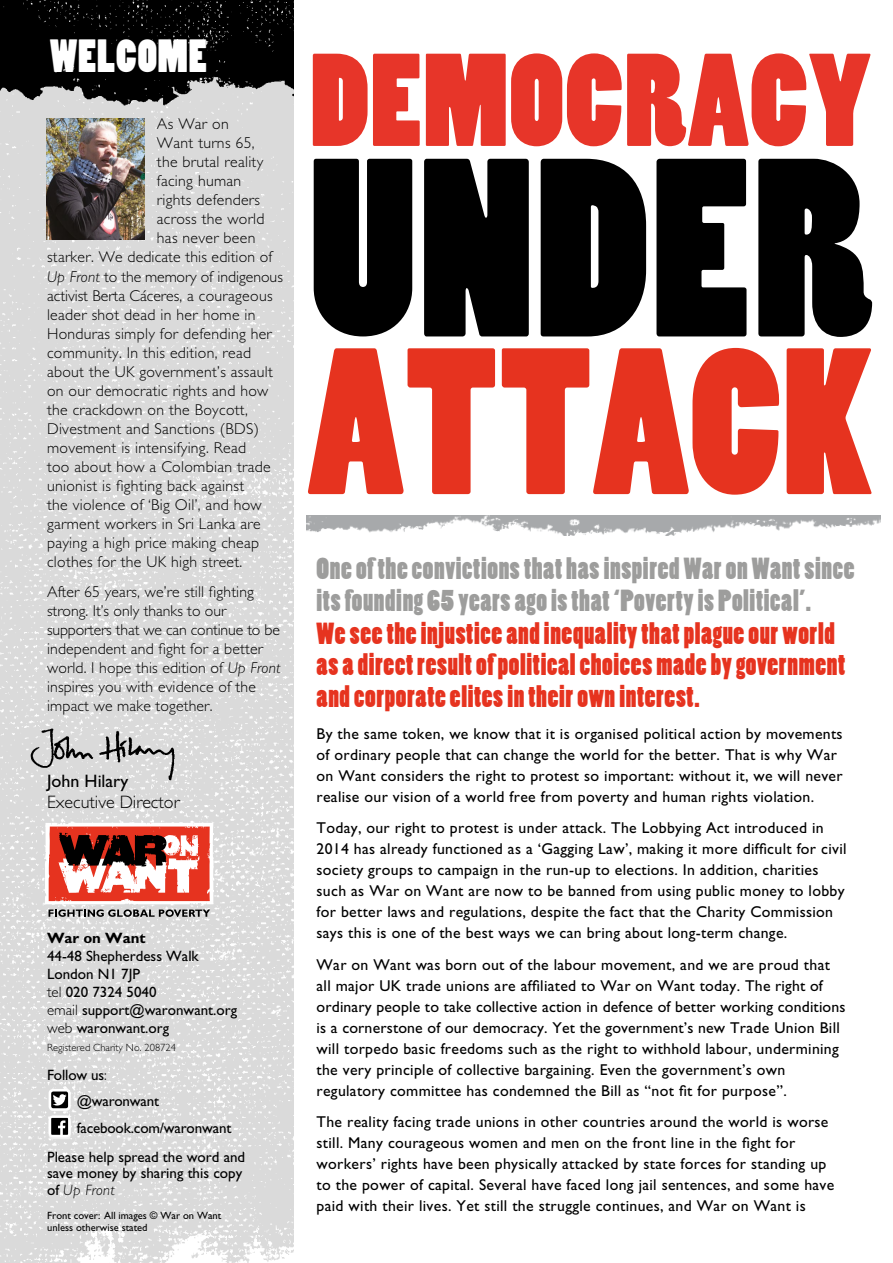
<style>
.page{position:relative;width:893px;height:1263px;background:#fff}
.page>*{position:absolute;margin:0;border:0;box-sizing:border-box;transform-origin:0 0}
.t1{font:236.85px "Poplar Std";letter-spacing:.01em;color:#000}
.t2{font:194.4px "Poplar Std";letter-spacing:.005em;color:#e6331f}
.t3{font:123px "Poplar Std";letter-spacing:.01em;color:#e73529}
.t4{font:43.5px "Poplar Std";letter-spacing:.02em;color:#fff}
.t5{font:28.5px/31.5px "Poplar Std";letter-spacing:.02em;color:#e6331f}
.t6{font:28.5px/31.5px "Poplar Std";letter-spacing:.02em;color:#9d9d9c}
.t7{font:300 18px "Gill Sans Std";color:#000}
.t8{font:18px "Gill Sans Std";color:#000}
.t9{font:15.75px/21px "Gill Sans Std";letter-spacing:.02em;color:#000}
.t10{font:300 15.75px/19px "Gill Sans Std";letter-spacing:.02em;color:#000}
.t11{font:300 15.75px "Gill Sans Std";color:#000}
.t12{font:15px/18px "Gill Sans Std";color:#000}
.t13{font:700 15px "Gill Sans Std";color:#000}
.t14{font:10.5px/12px "Gill Sans Std";color:#000}
.t15{font:300 10.5px "Gill Sans Std";color:#000}
.s1{font-style:italic}
.s2{font-weight:300}
.s3{font-weight:300;font-style:italic}
</style>
<div class="page">
<img style="left:0;top:110px;width:294px;height:1153px">
<img style="left:0;top:0;width:294px;height:110px">
<img style="left:47px;top:118px;width:98px;height:122px">
<img style="left:49px;top:1135px;width:22px;height:4px">
<img style="left:26px;top:726px;width:152px;height:58px">
<svg style="left:45px;top:823px;width:169px;height:94px"></svg>
<img style="left:307px;top:515px;width:573px;height:20px">
<svg style="left:49px;top:1089px;width:22px;height:22px"></svg>
<div style="left:51px;top:1091px;width:17px;height:17px;background:#000;border-radius:2px"></div>
<svg style="left:53px;top:1094px;width:14px;height:11px"></svg>
<div style="left:49px;top:1115px;width:22px;height:22px;background:linear-gradient(to right,#f7f7f7,#fafafa);border-radius:4px"></div>
<svg style="left:51px;top:1118px;width:17px;height:17px"></svg>
<h3 class="t4" style="left:50px;top:32px;width:158px">WELCOME</h3>
<p class="t10" style="left:157px;top:114px;width:73px">As War on</p>
<p class="t10" style="left:157px;top:133px;width:99px">Want turns 65,</p>
<p class="t10" style="left:157px;top:153px;width:108px">the brutal reality</p>
<p class="t10" style="left:157px;top:172px;width:86px">facing human</p>
<p class="t10" style="left:157px;top:191px;width:105px">rights defenders</p>
<p class="t10" style="left:157px;top:210px;width:109px">across the world</p>
<p class="t10" style="left:157px;top:229px;width:100px">has never been</p>
<p class="t10" style="left:47px;top:248px;width:227px">starker. We dedicate this edition of</p>
<p class="t11" style="left:47px;top:267px;width:237px"><span class="s1">Up Front</span> to the memory of indigenous</p>
<p class="t11" style="left:47px;top:286px;width:227px">activist Berta Cáceres, a courageous</p>
<p class="t10" style="left:47px;top:305px;width:210px">leader shot dead in her home in</p>
<p class="t10" style="left:47px;top:324px;width:226px">Honduras simply for defending her</p>
<p class="t10" style="left:47px;top:343px;width:206px">community. In this edition, read</p>
<p class="t10" style="left:47px;top:362px;width:227px">about the UK government’s assault</p>
<p class="t10" style="left:47px;top:381px;width:223px">on our democratic rights and how</p>
<p class="t10" style="left:47px;top:400px;width:202px">the crackdown on the Boycott,</p>
<p class="t10" style="left:47px;top:419px;width:213px">Divestment and Sanctions (BDS)</p>
<p class="t10" style="left:47px;top:438px;width:201px">movement is intensifying. Read</p>
<p class="t10" style="left:47px;top:457px;width:225px">too about how a Colombian trade</p>
<p class="t10" style="left:47px;top:476px;width:199px">unionist is fighting back against</p>
<p class="t10" style="left:47px;top:496px;width:216px">the violence of ‘Big Oil’, and how</p>
<p class="t10" style="left:47px;top:515px;width:215px">garment workers in Sri Lanka are</p>
<p class="t10" style="left:47px;top:534px;width:214px">paying a high price making cheap</p>
<p class="t10" style="left:47px;top:553px;width:197px">clothes for the UK high street.</p>
<p class="t10" style="left:47px;top:582px;width:235px">After 65 years, we’re still fighting strong. It’s only thanks to our supporters that we can continue to be independent and fight for a better world. I hope this edition of <span class="s1">Up Front </span>inspires you with evidence of the impact we make together.</p>
<p class="t8" style="left:47px;top:771px;width:83px">John Hilary</p>
<p class="t7" style="left:47px;top:791px;width:134px">Executive Director</p>
<p class="t13" style="left:47px;top:929px;width:100px">War on Want</p>
<p class="t12" style="left:47px;top:947px;width:192px">44-48 Shepherdess Walk<br>London N1 7JP<br><span class="s2">tel</span> 020 7324 5040<br><span class="s2">email</span> support@waronwant.org <span class="s2">web</span> waronwant.org</p>
<p class="t15" style="left:47px;top:1042px;width:130px">Registered Charity No. 208724</p>
<p class="t12" style="left:77px;top:1061px;width:156px;line-height:26.5px;text-indent:-30px">Follow us<span class="s2">:<br></span>@waronwant facebook.com/waronwant</p>
<p class="t12" style="left:47px;top:1148px;width:200px;line-height:16.5px">Please help spread the word and save money by sharing this copy of <span class="s3">Up Front</span></p>
<p class="t14" style="left:47px;top:1210px;width:175px">Front cover: All images © War on Want unless otherwise stated</p>
<h3 class="t3" style="left:310px;top:33px;width:562px">DEMOCRACY</h3>
<h1 class="t1" style="left:309px;top:119px;width:566px">UNDER</h1>
<h2 class="t2" style="left:308px;top:316px;width:566px">ATTACK</h2>
<h3 class="t6" style="left:317px;top:554px;width:539px">One of the convictions that has inspired War on Want since its founding 65 years ago is that ‘Poverty is Political’.</h3>
<h3 class="t5" style="left:317px;top:619px;width:530px">We see the injustice and inequality that plague our world as a direct result of political choices made by government and corporate elites in their own interest.</h3>
<p class="t9" style="left:317px;top:723px;width:528px">By the same token, we know that it is organised political action by movements of ordinary people that can change the world for the better. That is why War on Want considers the right to protest so important: without it, we will never realise our vision of a world free from poverty and human rights violation.</p>
<p class="t9" style="left:317px;top:818px;width:531px">Today, our right to protest is under attack. The Lobbying Act introduced in 2014 has already functioned as a ‘Gagging Law’, making it more difficult for civil society groups to campaign in the run-up to elections. In addition, charities such as War on Want are now to be banned from using public money to lobby for better laws and regulations, despite the fact that the Charity Commission says this is one of the best ways we can bring about long-term change.</p>
<p class="t9" style="left:317px;top:954px;width:530px">War on Want was born out of the labour movement, and we are proud that all major UK trade unions are affiliated to War on Want today. The right of ordinary people to take collective action in defence of better working conditions is a cornerstone of our democracy. Yet the government’s new Trade Union Bill will torpedo basic freedoms such as the right to withhold labour, undermining the very principle of collective bargaining. Even the government’s own regulatory committee has condemned the Bill as “not fit for purpose”.</p>
<p class="t9" style="left:317px;top:1112px;width:519px">The reality facing trade unions in other countries around the world is worse still. Many courageous women and men on the front line in the fight for workers’ rights have been physically attacked by state forces for standing up to the power of capital. Several have faced long jail sentences, and some have paid with their lives. Yet still the struggle continues, and War on Want is</p>
</div>
